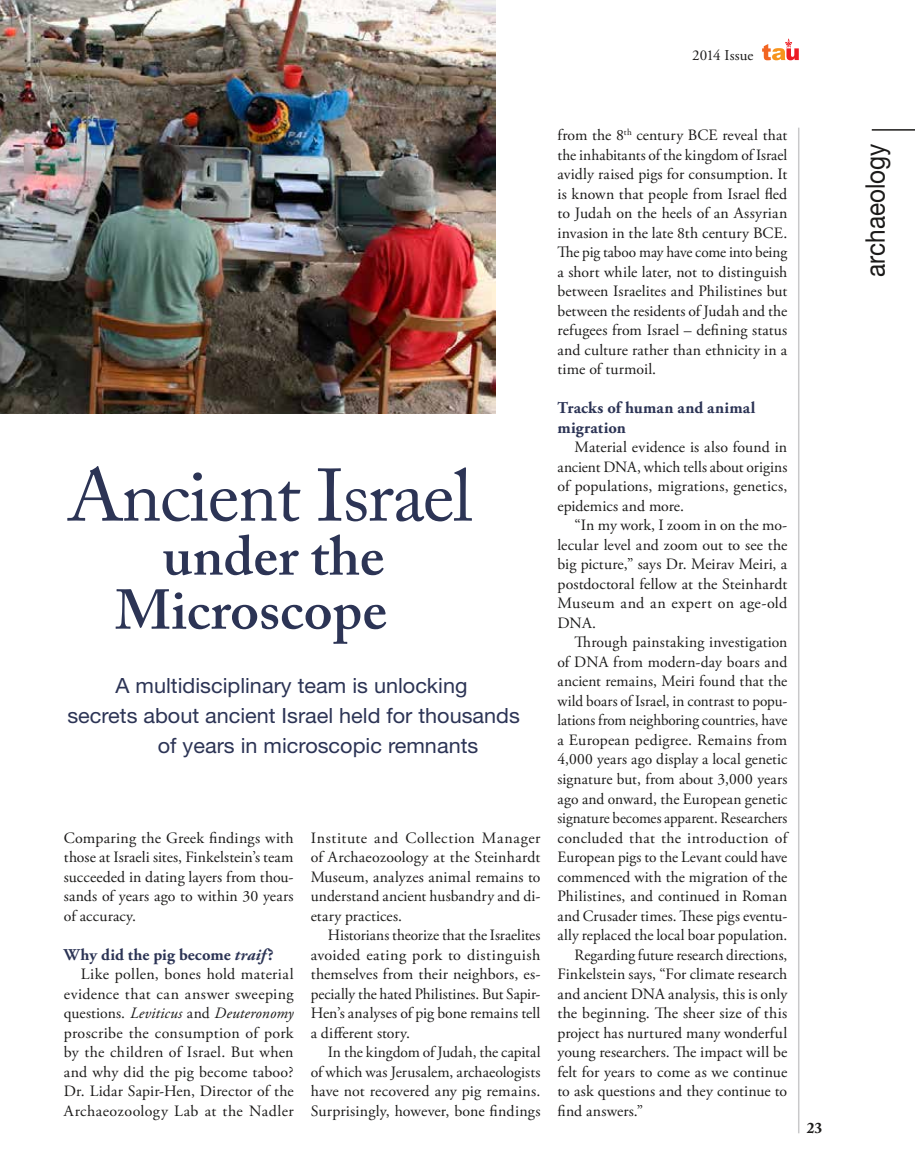
<style>
.page{position:relative;width:915px;height:1170px;background:#fff}
.page>*{position:absolute;margin:0;border:0;box-sizing:border-box;transform-origin:0 0}
.t1{font:73.5px "Adobe Caslon Pro";letter-spacing:-.02em;color:#2c3455}
.t2{font:600 55.5px/54px "Adobe Caslon Pro";color:#2c3455;text-align:right}
.t3{font:27px "Helvetica Neue LT Std";letter-spacing:-.005em;color:#1b1a19;scale:.9 1}
.t4{font:21px "Helvetica Neue LT Std";color:#2c3455}
.t5{font:700 16.5px/19.5px "Adobe Garamond Pro";letter-spacing:.01em;color:#2c3455}
.t6{font:15.75px/19.5px "Adobe Garamond Pro";letter-spacing:.01em;color:#1b1a19;text-align:justify}
.t7{font:15.75px "Adobe Garamond Pro";letter-spacing:.01em;color:#1b1a19;scale:.95 1}
.t8{font:15.75px "Adobe Garamond Pro";letter-spacing:.01em;color:#1b1a19;scale:.96 1}
.t9{font:15px "Adobe Garamond Pro";letter-spacing:.005em;color:#1b1a19}
.t10{font:700 15px "Adobe Caslon Pro";color:#1b1a19}
.s1{font-style:italic}
</style>
<div class="page">
<hr style="left:871px;top:129px;width:43px;height:2px;background:#1b1a19">
<svg style="left:762px;top:38px;width:36px;height:22px"></svg>
<hr style="left:797px;top:128px;width:2px;height:1005px;background:#c9c9ca">
<img style="left:0;top:0;width:495px;height:413px">
<p class="t9" style="left:692px;top:46px;width:63px">2014 Issue</p>
<h1 class="t1" style="left:67px;top:452px;width:406px">Ancient Israel</h1>
<h2 class="t2" style="left:115px;top:528px;width:273px">under the<br>Microscope</h2>
<h3 class="t4" style="left:115px;top:672px;width:353px">A multidisciplinary team is unlocking</h3>
<h3 class="t4" style="left:67px;top:702px;width:454px">secrets about ancient Israel held for thousands</h3>
<h3 class="t4" style="left:158px;top:732px;width:322px">of years in microscopic remnants</h3>
<p class="t6" style="left:64px;top:828px;width:231px">Comparing the Greek findings with those at Israeli sites, Finkelstein’s team succeeded in dating layers from thou&shy;sands of years ago to within 30 years of accuracy.</p>
<p class="t5" style="left:64px;top:944px;width:211px">Why did the pig become <span class="s1">traif</span>?</p>
<p class="t6" style="left:64px;top:964px;width:231px;text-indent:17px">Like pollen, bones hold material evidence that can answer sweeping questions. <span class="s1">Leviticus</span> and <span class="s1">Deuteronomy </span>proscribe the consumption of pork by the children of Israel. But when and why did the pig become taboo?<br>Dr. Lidar Sapir-Hen, Director of the Archaeozoology Lab at the Nadler</p>
<p class="t6" style="left:310px;top:828px;width:231px">Institute and Collection Manager of Archaeozoology at the Steinhardt Museum, analyzes animal remains to understand ancient husbandry and di&shy;etary practices.</p>
<p class="t6" style="left:310px;top:925px;width:231px;text-indent:17px">Historians theorize that the Israelites avoided eating pork to distinguish themselves from their neighbors, es&shy;pecially the hated Philistines. But Sapir-Hen’s analyses of pig bone remains tell a different story.</p>
<p class="t6" style="left:310px;top:1042px;width:231px;text-indent:17px">In the kingdom of Judah, the capital of which was Jerusalem, archaeologists have not recovered any pig remains.<br>Surprisingly, however, bone findings</p>
<p class="t6" style="left:557px;top:126px;width:231px">from the 8<sup>th</sup> century BCE reveal that the inhabitants of the kingdom of Israel avidly raised pigs for consumption. It is known that people from Israel fled to Judah on the heels of an Assyrian invasion in the late 8th century BCE.<br>The pig taboo may have come into being a short while later, not to distinguish between Israelites and Philistines but between the residents of Judah and the refugees from Israel – defining status and culture rather than ethnicity in a time of turmoil.</p>
<p class="t5" style="left:557px;top:398px;width:199px">Tracks of human and animal migration</p>
<p class="t6" style="left:557px;top:438px;width:231px;text-indent:17px">Material evidence is also found in ancient DNA, which tells about origins of populations, migrations, genetics, epidemics and more.</p>
<p class="t6" style="left:557px;top:516px;width:231px;text-indent:17px">“In my work, I zoom in on the mo&shy;lecular level and zoom out to see the big picture,” says Dr. Meirav Meiri, a postdoctoral fellow at the Steinhardt Museum and an expert on age-old DNA.</p>
<p class="t6" style="left:574px;top:633px;width:214px">Through painstaking investigation</p>
<p class="t6" style="left:557px;top:652px;width:231px">of DNA from modern-day boars and</p>
<p class="t6" style="left:557px;top:672px;width:231px">ancient remains, Meiri found that the</p>
<p class="t8" style="left:557px;top:691px;width:241px">wild boars of Israel, in contrast to popu-</p>
<p class="t7" style="left:557px;top:711px;width:243px">lations from neighboring countries, have</p>
<p class="t6" style="left:557px;top:730px;width:231px">a European pedigree. Remains from</p>
<p class="t6" style="left:557px;top:750px;width:231px">4,000 years ago display a local genetic</p>
<p class="t6" style="left:557px;top:769px;width:231px">signature but, from about 3,000 years</p>
<p class="t6" style="left:557px;top:789px;width:231px">ago and onward, the European genetic</p>
<p class="t7" style="left:557px;top:808px;width:243px">signature becomes apparent. Researchers</p>
<p class="t6" style="left:557px;top:828px;width:231px">concluded that the introduction of</p>
<p class="t6" style="left:557px;top:847px;width:231px">European pigs to the Levant could have</p>
<p class="t6" style="left:557px;top:867px;width:231px">commenced with the migration of the</p>
<p class="t6" style="left:557px;top:886px;width:231px">Philistines, and continued in Roman</p>
<p class="t6" style="left:557px;top:906px;width:231px">and Crusader times. These pigs eventu-</p>
<p class="t6" style="left:557px;top:925px;width:231px">ally replaced the local boar population.</p>
<p class="t8" style="left:574px;top:945px;width:223px">Regarding future research directions,</p>
<p class="t6" style="left:557px;top:964px;width:231px">Finkelstein says, “For climate research</p>
<p class="t6" style="left:557px;top:984px;width:231px">and ancient DNA analysis, this is only</p>
<p class="t6" style="left:557px;top:1003px;width:231px">the beginning. The sheer size of this</p>
<p class="t6" style="left:557px;top:1023px;width:231px">project has nurtured many wonderful</p>
<p class="t6" style="left:557px;top:1042px;width:231px">young researchers. The impact will be</p>
<p class="t6" style="left:557px;top:1062px;width:231px">felt for years to come as we continue</p>
<p class="t6" style="left:557px;top:1081px;width:231px">to ask questions and they continue to</p>
<p class="t6" style="left:557px;top:1101px;width:87px">find answers.”</p>
<p class="t10" style="left:806px;top:1119px;width:17px">23</p>
<h3 class="t3" style="left:858px;top:276px;width:149px;rotate:-90deg">archaeology</h3>
</div>
